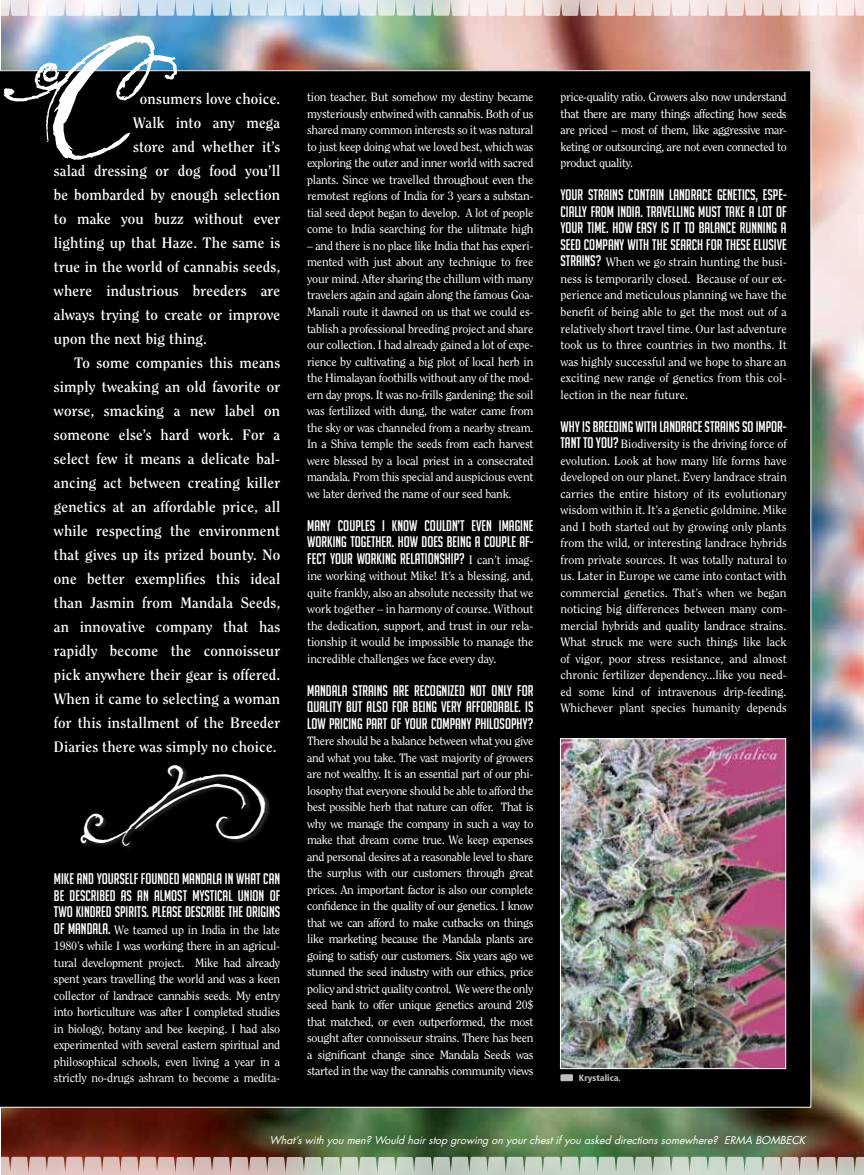
<style>
.page{position:relative;width:864px;height:1175px;background:#fff}
.page>*{position:absolute;margin:0;border:0;box-sizing:border-box;transform-origin:0 0}
.t1{font:36px "The Kingand Queen";color:#fff}
.t2{font:700 15px "Clearface";letter-spacing:.01em;color:#fff}
.t3{font:15px/16.5px "Big Noodle Titling";color:#fff;text-align:justify}
.t4{font:12px/16.5px "Clearface";letter-spacing:-.02em;color:#fff;text-align:justify}
.t5{font:italic 10.5px "Futura";color:#fff}
.t6{font:900 condensed 9px "Frutiger";color:#bcbec0}
.s1{font-family:"Big Noodle Titling";font-size:15px}
.s2{font-family:"Clearface";font-size:12px}
</style>
<div class="page">
<img style="left:1px;top:16px;width:863px;height:1140px">
<div style="left:0;top:70px;width:811px;height:1037px;background:#000"></div>
<svg style="left:1px;top:0;width:863px;height:16px;background:#e1e0e3"></svg>
<svg style="left:1px;top:1156px;width:863px;height:18px;background:#c0bdb1"></svg>
<svg style="left:3px;top:36px;width:174px;height:124px;background:#434f57"></svg>
<div style="left:80px;top:764px;width:191px;height:85px;background:#3d4545;opacity:.75"></div>
<img style="left:562px;top:740px;width:222px;height:327px">
<div style="left:560px;top:738px;width:226px;height:331px;border:1px solid #fff"></div>
<div style="left:560px;top:1074px;width:13px;height:7px;background:#bcbec0"></div>
<p class="t2" style="left:140px;top:89px;width:142px">onsumers love choice.</p>
<p class="t2" style="left:133px;top:113px;width:149px">Walk into any mega</p>
<p class="t2" style="left:133px;top:137px;width:149px">store and whether it’s</p>
<p class="t2" style="left:54px;top:161px;width:228px">salad dressing or dog food you’ll</p>
<p class="t2" style="left:54px;top:185px;width:228px">be bombarded by enough selection</p>
<p class="t2" style="left:54px;top:209px;width:228px">to make you buzz without ever</p>
<p class="t2" style="left:54px;top:233px;width:228px">lighting up that Haze. The same is</p>
<p class="t2" style="left:54px;top:257px;width:228px">true in the world of cannabis seeds,</p>
<p class="t2" style="left:54px;top:281px;width:228px">where industrious breeders are</p>
<p class="t2" style="left:54px;top:305px;width:228px">always trying to create or improve</p>
<p class="t2" style="left:54px;top:329px;width:155px">upon the next big thing.</p>
<p class="t2" style="left:74px;top:353px;width:207px">To some companies this means</p>
<p class="t2" style="left:54px;top:377px;width:228px">simply tweaking an old favorite or</p>
<p class="t2" style="left:54px;top:401px;width:228px">worse, smacking a new label on</p>
<p class="t2" style="left:54px;top:425px;width:228px">someone else’s hard work. For a</p>
<p class="t2" style="left:54px;top:449px;width:228px">select few it means a delicate bal-</p>
<p class="t2" style="left:54px;top:473px;width:228px">ancing act between creating killer</p>
<p class="t2" style="left:54px;top:497px;width:228px">genetics at an affordable price, all</p>
<p class="t2" style="left:54px;top:521px;width:228px">while respecting the environment</p>
<p class="t2" style="left:54px;top:545px;width:228px">that gives up its prized bounty. No</p>
<p class="t2" style="left:54px;top:569px;width:228px">one better exemplifies this ideal</p>
<p class="t2" style="left:54px;top:593px;width:228px">than Jasmin from Mandala Seeds,</p>
<p class="t2" style="left:54px;top:617px;width:228px">an innovative company that has</p>
<p class="t2" style="left:54px;top:641px;width:228px">rapidly become the connoisseur</p>
<p class="t2" style="left:54px;top:665px;width:228px">pick anywhere their gear is offered.</p>
<p class="t2" style="left:54px;top:689px;width:228px">When it came to selecting a woman</p>
<p class="t2" style="left:54px;top:713px;width:228px">for this installment of the Breeder</p>
<p class="t2" style="left:54px;top:737px;width:224px">Diaries there was simply no choice.</p>
<h1 class="t1" style="left:83px;top:805px;width:185px">&lt;&gt;</h1>
<p class="t3" style="left:54px;top:870px;width:228px">MIKE AND YOURSELF FOUNDED MANDALA IN WHAT CAN BE DESCRIBED AS AN ALMOST MYSTICAL UNION OF TWO KINDRED SPIRITS. PLEASE DESCRIBE THE ORIGINS</p>
<p class="t4" style="left:54px;top:921px;width:228px"><span class="s1">OF MANDALA.</span> We teamed up in India in the late 1980’s while I was working there in an agricul&shy;tural development project. Mike had already spent years travelling the world and was a keen collector of landrace cannabis seeds. My entry into horticulture was after I completed studies in biology, botany and bee keeping. I had also experimented with several eastern spiritual and philosophical schools, even living a year in a strictly no-drugs ashram to become a medita-</p>
<p class="t4" style="left:307px;top:89px;width:228px">tion teacher. But somehow my destiny became mysteriously entwined with cannabis. Both of us shared many common interests so it was natural to just keep doing what we loved best, which was exploring the outer and inner world with sacred plants. Since we travelled throughout even the remotest regions of India for 3 years a substan&shy;tial seed depot began to develop. A lot of people come to India searching for the ulitmate high</p>
<p class="t4" style="left:307px;top:237px;width:228px">– and there is no place like India that has experi&shy;mented with just about any technique to free your mind. After sharing the chillum with many travelers again and again along the famous Goa-Manali route it dawned on us that we could es&shy;tablish a professional breeding project and share our collection. I had already gained a lot of expe&shy;rience by cultivating a big plot of local herb in the Himalayan foothills without any of the mod&shy;ern day props. It was no-frills gardening: the soil was fertilized with dung, the water came from the sky or was channeled from a nearby stream.<br>In a Shiva temple the seeds from each harvest were blessed by a local priest in a consecrated mandala. From this special and auspicious event we later derived the name of our seed bank.</p>
<p class="t3" style="left:307px;top:517px;width:228px">MANY COUPLES I KNOW COULDN’T EVEN IMAGINE WORKING TOGETHER. HOW DOES BEING A COUPLE AF-FECT YOUR WORKING RELATIONSHIP? <span class="s2">I can’t imag-</span></p>
<p class="t4" style="left:307px;top:567px;width:228px">ine working without Mike! It’s a blessing, and, quite frankly, also an absolute necessity that we work together – in harmony of course. Without the dedication, support, and trust in our rela&shy;tionship it would be impossible to manage the incredible challenges we face every day.</p>
<p class="t3" style="left:307px;top:682px;width:228px">MANDALA STRAINS ARE RECOGNIZED NOT ONLY FOR QUALITY BUT ALSO FOR BEING VERY AFFORDABLE. IS LOW PRICING PART OF YOUR COMPANY PHILOSOPHY?</p>
<p class="t4" style="left:307px;top:732px;width:228px">There should be a balance between what you give and what you take. The vast majority of growers are not wealthy. It is an essential part of our phi&shy;losophy that everyone should be able to afford the best possible herb that nature can offer. That is why we manage the company in such a way to make that dream come true. We keep expenses and personal desires at a reasonable level to share the surplus with our customers through great prices. An important factor is also our complete confidence in the quality of our genetics. I know that we can afford to make cutbacks on things like marketing because the Mandala plants are going to satisfy our customers. Six years ago we stunned the seed industry with our ethics, price policy and strict quality control. We were the only seed bank to offer unique genetics around 20$ that matched, or even outperformed, the most sought after connoisseur strains. There has been a significant change since Mandala Seeds was started in the way the cannabis community views</p>
<p class="t4" style="left:560px;top:89px;width:228px">price-quality ratio. Growers also now understand that there are many things affecting how seeds are priced – most of them, like aggressive mar&shy;keting or outsourcing, are not even connected to product quality.</p>
<p class="t3" style="left:560px;top:187px;width:228px">YOUR STRAINS CONTAIN LANDRACE GENETICS, ESPE-CIALLY FROM INDIA. TRAVELLING MUST TAKE A LOT OF YOUR TIME. HOW EASY IS IT TO BALANCE RUNNING A SEED COMPANY WITH THE SEARCH FOR THESE ELUSIVE</p>
<p class="t4" style="left:560px;top:254px;width:228px"><span class="s1">STRAINS?</span> When we go strain hunting the busi&shy;ness is temporarily closed. Because of our ex&shy;perience and meticulous planning we have the benefit of being able to get the most out of a relatively short travel time. Our last adventure took us to three countries in two months. It was highly successful and we hope to share an exciting new range of genetics from this col&shy;lection in the near future.</p>
<p class="t3" style="left:560px;top:418px;width:228px">WHY IS BREEDING WITH LANDRACE STRAINS SO IMPOR-</p>
<p class="t4" style="left:560px;top:435px;width:228px"><span class="s1">TANT TO YOU?</span> Biodiversity is the driving force of evolution. Look at how many life forms have developed on our planet. Every landrace strain carries the entire history of its evolutionary wisdom within it. It’s a genetic goldmine. Mike and I both started out by growing only plants from the wild, or interesting landrace hybrids from private sources. It was totally natural to us. Later in Europe we came into contact with commercial genetics. That’s when we began noticing big differences between many com&shy;mercial hybrids and quality landrace strains.<br>What struck me were such things like lack of vigor, poor stress resistance, and almost chronic fertilizer dependency...like you need&shy;ed some kind of intravenous drip-feeding.<br>Whichever plant species humanity depends</p>
<p class="t6" style="left:579px;top:1072px;width:44px">Krystalica.</p>
<p class="t5" style="left:269px;top:1133px;width:510px">What’swithyoumen?Would hairstop growing onyourchestifyouasked directionssomewhere? Erma Bombe</p>
<p class="t5" style="left:791px;top:1133px;width:18px">ck</p>
</div>
